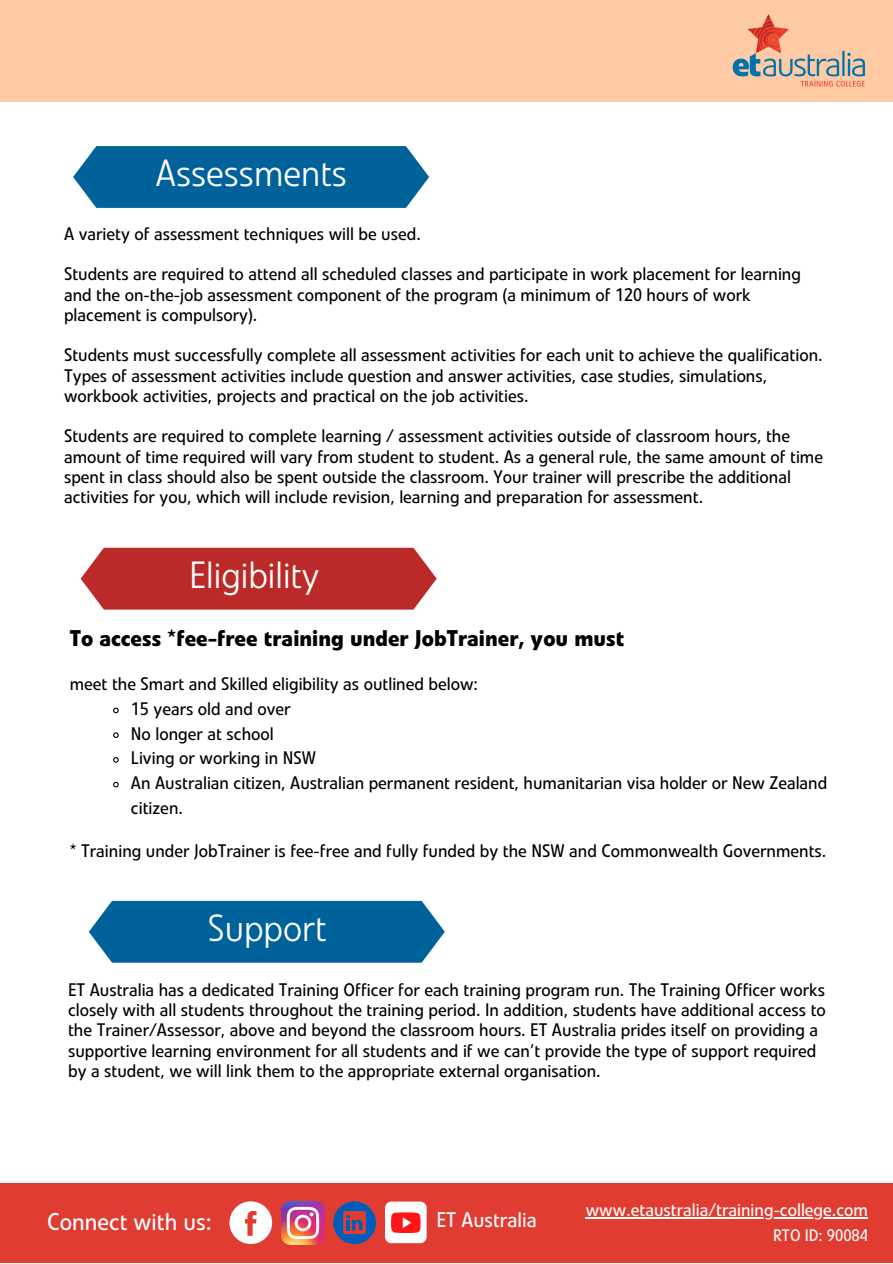
<style>
.page{position:relative;width:893px;height:1264px;background:#fff}
.page>*{position:absolute;margin:0;border:0;box-sizing:border-box;transform-origin:0 0}
.t1{font:300 37.5px "Linotype Veto";color:#fff}
.t2{font:24px "Linotype Veto";color:#fff}
.t3{font:700 22.5px "Linotype Veto";color:#000}
.t4{font:21px "Linotype Veto";color:#fff}
.t5{font:18px/20.2px "Linotype Veto";color:#000}
.t6{font:18px "Linotype Veto";color:#fff}
.t7{font:16.5px "Linotype Veto";color:#fff}
</style>
<div class="page">
<div style="left:0;top:0;width:892px;height:101px;background:#ffcba4"></div>
<img style="left:732px;top:14px;width:133px;height:73px">
<svg style="left:113px;top:707px;width:6px;height:7px"></svg>
<svg style="left:113px;top:732px;width:6px;height:6px"></svg>
<svg style="left:113px;top:757px;width:6px;height:6px"></svg>
<svg style="left:113px;top:781px;width:6px;height:7px"></svg>
<div style="left:81px;top:548px;width:355px;height:61px;background:#bb2929"></div>
<svg style="left:89px;top:900px;width:356px;height:62px;background:#136ea2"></svg>
<svg style="left:73px;top:146px;width:356px;height:62px;background:#116ca1"></svg>
<div style="left:0;top:1182px;width:892px;height:80px;background:#e03c31"></div>
<svg style="left:229px;top:1201px;width:43px;height:42px"></svg>
<svg style="left:333px;top:1201px;width:43px;height:42px"></svg>
<img style="left:281px;top:1201px;width:43px;height:42px">
<div style="left:385px;top:1201px;width:41px;height:42px;background:#fff;border-radius:6px"></div>
<svg style="left:391px;top:1212px;width:29px;height:20px"></svg>
<hr style="left:585px;top:1217px;width:283px;height:1px;background:#fff">
<h1 class="t1" style="left:156px;top:158px;width:192px">Assessments</h1>
<p class="t5" style="left:64px;top:225px;width:358px">A variety of assessment techniques will be used.</p>
<p class="t5" style="left:64px;top:266px;width:738px">Students are required to attend all scheduled classes and participate in work placement for learning and the on-the-job assessment component of the program (a minimum of 120 hours of work placement is compulsory).</p>
<p class="t5" style="left:64px;top:347px;width:760px">Students must successfully complete all assessment activities for each unit to achieve the qualification.<br>Types of assessment activities include question and answer activities, case studies, simulations, workbook activities, projects and practical on the job activities.</p>
<p class="t5" style="left:64px;top:428px;width:760px">Students are required to complete learning / assessment activities outside of classroom hours, the amount of time required will vary from student to student. As a general rule, the same amount of time spent in class should also be spent outside the classroom. Your trainer will prescribe the additional activities for you, which will include revision, learning and preparation for assessment.</p>
<h1 class="t1" style="left:189px;top:559px;width:132px">Eligibility</h1>
<p class="t3" style="left:70px;top:629px;width:556px">To access *fee-free training under JobTrainer, you must</p>
<p class="t5" style="left:70px;top:675px;width:410px">meet the Smart and Skilled eligibility as outlined below:</p>
<p class="t5" style="left:131px;top:698px;width:697px;line-height:24.8px">15 years old and over<br>No longer at school<br>Living or working in NSW<br>An Australian citizen, Australian permanent resident, humanitarian visa holder or New Zealand citizen.</p>
<p class="t5" style="left:70px;top:842px;width:758px">* Training under JobTrainer is fee-free and fully funded by the NSW and Commonwealth Governments.</p>
<h1 class="t1" style="left:208px;top:912px;width:120px">Support</h1>
<p class="t5" style="left:68px;top:981px;width:759px">ET Australia has a dedicated Training Officer for each training program run. The Training Officer works closely with all students throughout the training period. In addition, students have additional access to the Trainer/Assessor, above and beyond the classroom hours. ET Australia prides itself on providing a supportive learning environment for all students and if we can’t provide the type of support required by a student, we will link them to the appropriate external organisation.</p>
<h2 class="t2" style="left:47px;top:1211px;width:166px">Connect with us:</h2>
<p class="t4" style="left:436px;top:1211px;width:102px">ET Australia</p>
<p class="t6" style="left:585px;top:1202px;width:284px">www.etaustralia/training-college.com</p>
<p class="t7" style="left:773px;top:1228px;width:96px">RTO ID: 90084</p>
</div>
